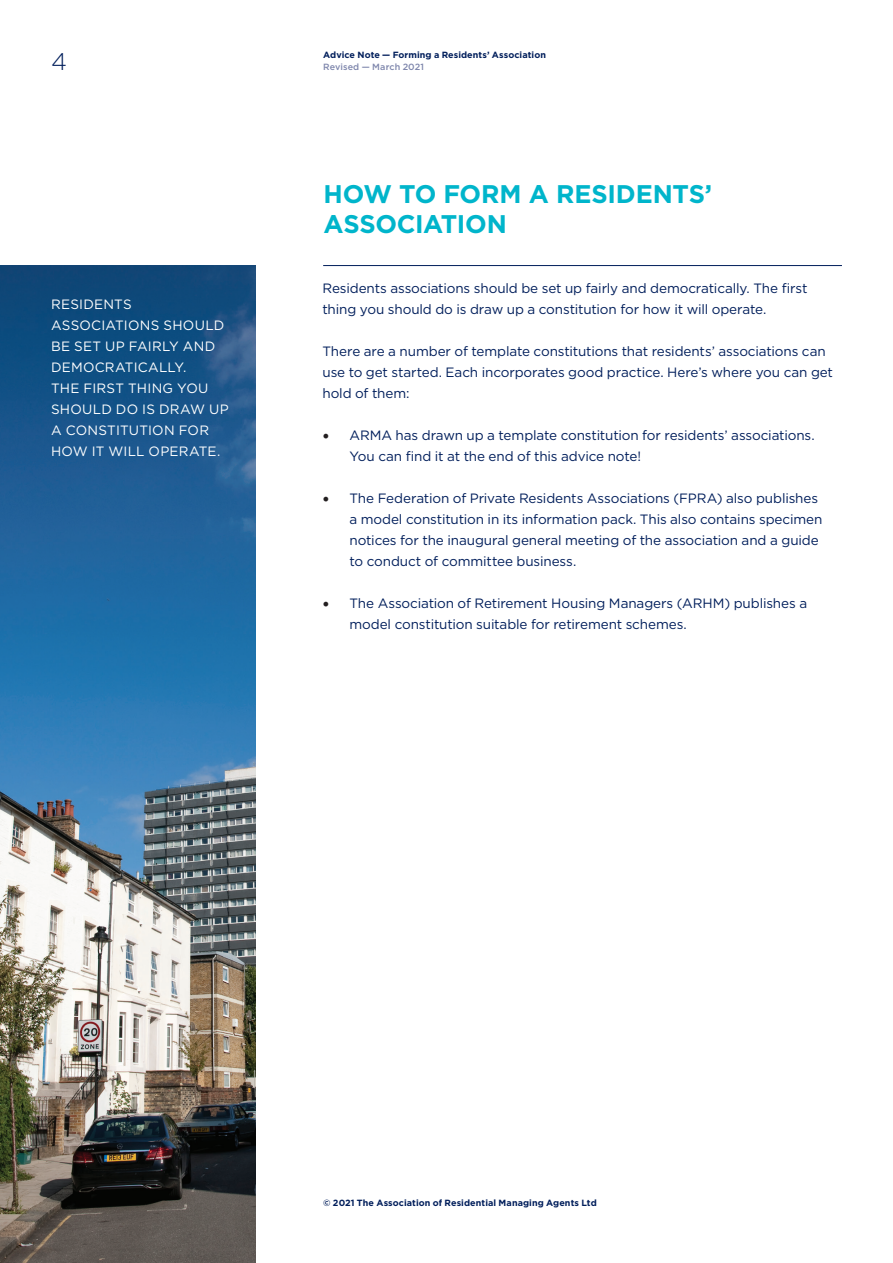
<style>
.page{position:relative;width:893px;height:1263px;background:#fff}
.page>*{position:absolute;margin:0;border:0;box-sizing:border-box;transform-origin:0 0}
.t1{font:700 25.5px/30px "Gotham";letter-spacing:-.01em;color:#00b5cb}
.t2{font:300 24px "Gotham";color:#001e5b}
.t3{font:13.5px/21px "Gotham";letter-spacing:-.01em;color:#001e5b}
.t4{font:13.5px/21px "Gotham";letter-spacing:.015em;color:#fff}
.t5{font:700 9px "Gotham";letter-spacing:.01em;color:#001e5b}
.t6{font:500 9px "Gotham";letter-spacing:.01em;color:#7e86ac}
.s1{font-family:"Minion Pro";font-size:18px;color:#231f20}
</style>
<div class="page">
<img style="left:0;top:266px;width:255px;height:997px">
<hr style="left:323px;top:265px;width:519px;height:1px;background:#001e5b">
<h2 class="t2" style="left:51px;top:47px;width:17px">4</h2>
<p class="t4" style="left:51px;top:294px;width:179px">RESIDENTS<br>ASSOCIATIONS SHOULD<br>BE SET UP FAIRLY AND<br>DEMOCRATICALLY.<br>THE FIRST THING YOU<br>SHOULD DO IS DRAW UP<br>A CONSTITUTION FOR<br>HOW IT WILL OPERATE.</p>
<p class="t5" style="left:323px;top:49px;width:224px">Advice Note — Forming a Residents’ Association</p>
<p class="t6" style="left:323px;top:61px;width:102px">Revised — March 2021</p>
<h1 class="t1" style="left:324px;top:178px;width:390px">HOW TO FORM A RESIDENTS’<br>ASSOCIATION</h1>
<p class="t3" style="left:322px;top:277px;width:487px">Residents associations should be set up fairly and democratically. The first thing you should do is draw up a constitution for how it will operate.</p>
<p class="t3" style="left:322px;top:340px;width:512px">There are a number of template constitutions that residents’ associations can use to get started. Each incorporates good practice. Here’s where you can get hold of them:</p>
<p class="t3" style="left:349px;top:424px;width:467px;text-indent:-27px"><span class="s1">•</span> ARMA has drawn up a template constitution for residents’ associations.<br>You can find it at the end of this advice note!</p>
<p class="t3" style="left:349px;top:487px;width:474px;text-indent:-27px"><span class="s1">•</span> The Federation of Private Residents Associations (FPRA) also publishes a model constitution in its information pack. This also contains specimen notices for the inaugural general meeting of the association and a guide to conduct of committee business.</p>
<p class="t3" style="left:349px;top:592px;width:459px;text-indent:-27px"><span class="s1">•</span> The Association of Retirement Housing Managers (ARHM) publishes a model constitution suitable for retirement schemes.</p>
<p class="t5" style="left:323px;top:1197px;width:275px">© 2021 The Association of Residential Managing Agents Ltd</p>
</div>
